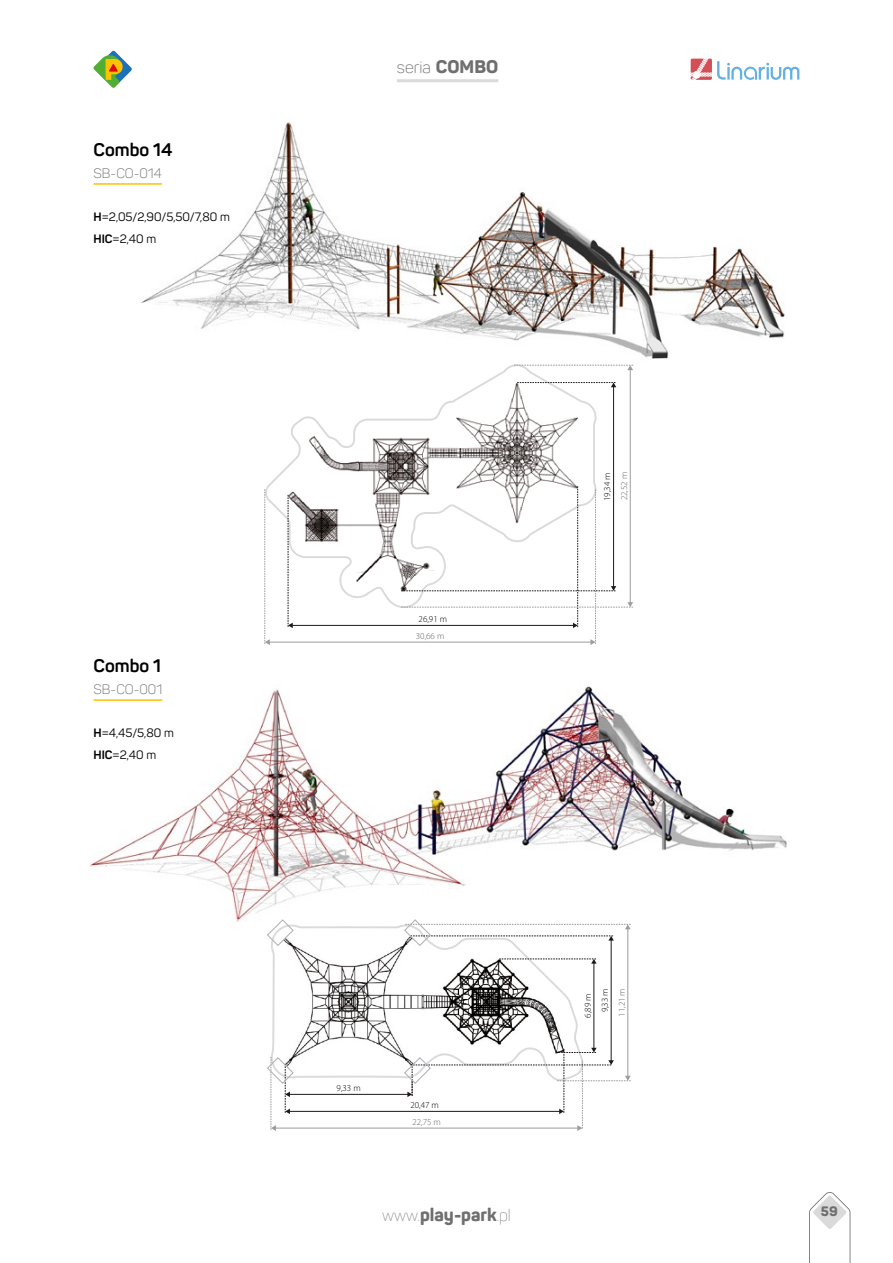
<style>
.page{position:relative;width:893px;height:1263px;background:#fff}
.page>*{position:absolute;margin:0;border:0;box-sizing:border-box;transform-origin:0 0}
.t1{font:800 18px "Panton";color:#706f6f}
.t2{font:700 18px "Panton";color:#000}
.t3{font:300 16.5px "Panton";color:#706f6f}
.t4{font:300 13.5px "Panton";color:#706f6f}
.t5{font:800 13.5px "Panton";color:#706f6f}
.t6{font:12px/21.6px "Panton";color:#000}
.t7{font:300 9px "Myriad Pro";color:#000}
.t8{font:300 9px "Myriad Pro";color:#646363}
.s1{font-weight:700}
.s2{font-weight:800;font-size:18px}
.s3{font-weight:200;font-size:16.5px}
</style>
<div class="page">
<svg style="left:809px;top:1192px;width:41px;height:71px"></svg>
<svg style="left:691px;top:59px;width:108px;height:21px"></svg>
<hr style="left:397px;top:79px;width:101px;height:3px;background:#dadada">
<img style="left:91px;top:686px;width:696px;height:236px">
<img style="left:141px;top:122px;width:644px;height:252px">
<svg style="left:266px;top:918px;width:365px;height:213px"></svg>
<svg style="left:262px;top:363px;width:336px;height:246px"></svg>
<hr style="left:269px;top:642px;width:322px;height:1px;background:#9d9d9c">
<svg style="left:264px;top:489px;width:6px;height:156px"></svg>
<hr style="left:292px;top:625px;width:282px;height:1px;background:#1d181a">
<svg style="left:288px;top:495px;width:5px;height:133px"></svg>
<hr style="left:630px;top:369px;width:1px;height:234px;background:#9d9d9c">
<svg style="left:514px;top:365px;width:119px;height:5px"></svg>
<hr style="left:613px;top:386px;width:1px;height:201px;background:#1d181a">
<svg style="left:517px;top:382px;width:99px;height:5px"></svg>
<svg style="left:401px;top:486px;width:232px;height:159px"></svg>
<hr style="left:94px;top:699px;width:68px;height:2px;background:#fdc300">
<hr style="left:94px;top:183px;width:68px;height:2px;background:#fdc300">
<svg style="left:94px;top:51px;width:38px;height:37px"></svg>
<h1 class="t2" style="left:94px;top:139px;width:80px">Combo 14</h1>
<p class="t4" style="left:94px;top:165px;width:70px">SB-CO-014</p>
<p class="t6" style="left:94px;top:206px;width:138px"><span class="s1">H</span>=2,05/2,90/5,50/7,80 m<br><span class="s1">HIC</span>=2,40 m</p>
<h1 class="t2" style="left:94px;top:655px;width:69px">Combo 1</h1>
<p class="t4" style="left:94px;top:681px;width:70px">SB-CO-001</p>
<p class="t6" style="left:94px;top:722px;width:82px"><span class="s1">H</span>=4,45/5,80 m<br><span class="s1">HIC</span>=2,40 m</p>
<h2 class="t3" style="left:397px;top:57px;width:103px">seria <span class="s2">COMBO</span></h2>
<p class="t7" style="left:419px;top:614px;width:30px">26,91 m</p>
<p class="t8" style="left:416px;top:630px;width:30px">30,66 m</p>
<p class="t7" style="left:602px;top:501px;width:30px;rotate:-90deg">19,34 m</p>
<p class="t8" style="left:619px;top:500px;width:30px;rotate:-90deg">22,52 m</p>
<p class="t7" style="left:337px;top:1083px;width:26px">9,33 m</p>
<p class="t7" style="left:410px;top:1100px;width:30px">20,47 m</p>
<p class="t8" style="left:412px;top:1116px;width:30px">22,75 m</p>
<p class="t7" style="left:582px;top:1018px;width:26px;rotate:-90deg">6,89 m</p>
<p class="t7" style="left:599px;top:1012px;width:26px;rotate:-90deg">9,33 m</p>
<p class="t8" style="left:616px;top:1017px;width:30px;rotate:-90deg">11,21 m</p>
<h1 class="t1" style="left:382px;top:1203px;width:130px"><span class="s3">www.</span>play-park<span class="s3">.pl</span></h1>
<p class="t5" style="left:821px;top:1203px;width:18px">59</p>
</div>
